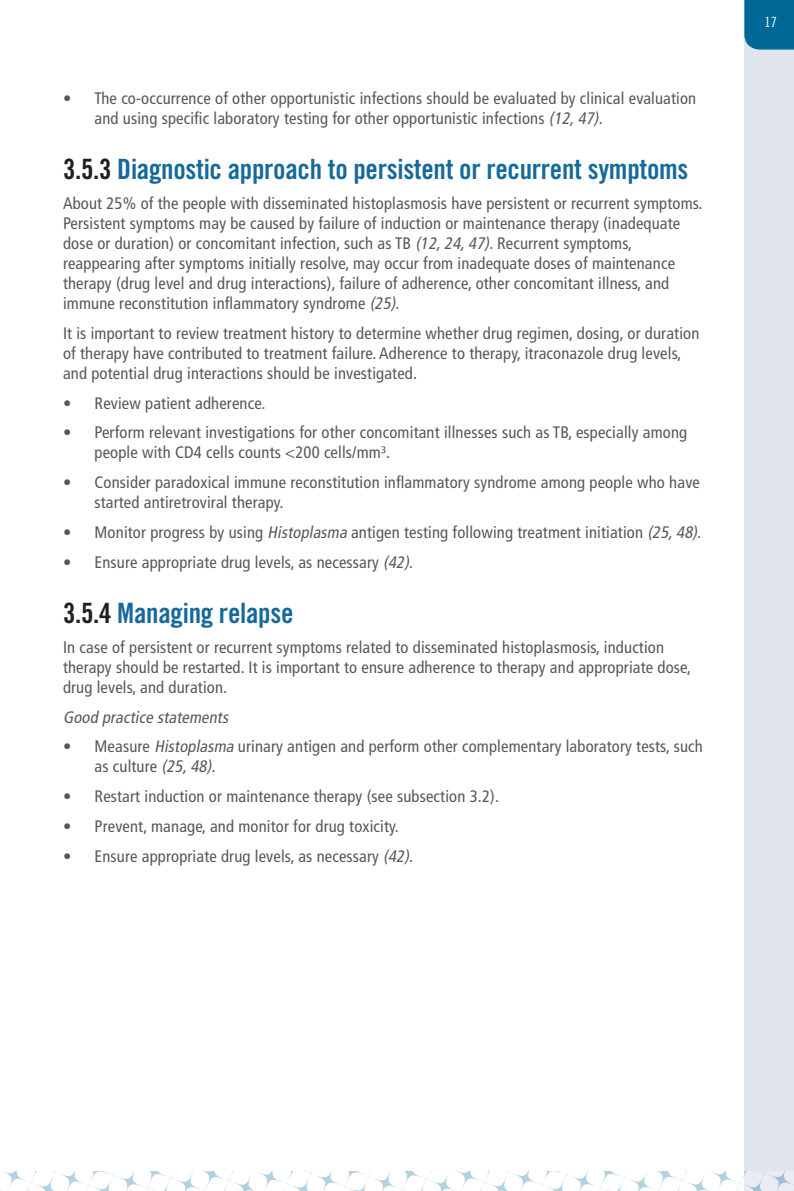
<style>
.page{position:relative;width:794px;height:1191px;background:#fff}
.page>*{position:absolute;margin:0;border:0;box-sizing:border-box;transform-origin:0 0}
.t1{font:28px "Trade Gothic LT Std Bd Cn 20";letter-spacing:-.01em;color:#166a9a}
.TEXTO_GENERAL_OK{font:condensed 16.62px/19.9px "Frutiger LT Std";letter-spacing:.01em;color:#57585a}
.TEXTO_GENERAL_OK-2{font:italic condensed 16.62px "Frutiger LT Std";color:#57585a}
.t2{font:14px "Trade Gothic LT Std Cn 18";color:#fff}
.s1{font-style:italic}
.s2{color:#231f20}
</style>
<div class="page">
<div style="left:744px;top:0;width:50px;height:1191px;background:#e0e5ed"></div>
<div style="left:744px;top:0;width:50px;height:50px;background:#006998"></div>
<svg style="left:0;top:1171px;width:791px;height:20px"></svg>
<p class="TEXTO_GENERAL_OK" style="left:94px;top:89px;width:603px;text-indent:-32px">• The co-occurrence of other opportunistic infections should be evaluated by clinical evaluation and using specific laboratory testing for other opportunistic infections <span class="s1">(12,47)</span>.</p>
<p class="t1" style="left:63px;top:152px;width:627px"><span class="s2">3.5.3</span> Diagnostic approach to persistent or recurrent symptoms</p>
<p class="TEXTO_GENERAL_OK" style="left:63px;top:193px;width:641px">About 25% of the people with disseminated histoplasmosis have persistent or recurrent symptoms.<br>Persistent symptoms may be caused by failure of induction or maintenance therapy (inadequate dose or duration) or concomitant infection, such as TB <span class="s1">(12,24,47)</span>. Recurrent symptoms, reappearing after symptoms initially resolve, may occur from inadequate doses of maintenance therapy (drug level and drug interactions), failure of adherence, other concomitant illness, and immune reconstitution inflammatory syndrome <span class="s1">(25)</span>.</p>
<p class="TEXTO_GENERAL_OK" style="left:63px;top:323px;width:638px">It is important to review treatment history to determine whether drug regimen, dosing, or duration of therapy have contributed to treatment failure. Adherence to therapy, itraconazole drug levels, and potential drug interactions should be investigated.</p>
<p class="TEXTO_GENERAL_OK" style="left:63px;top:393px;width:204px">• Review patient adherence.</p>
<p class="TEXTO_GENERAL_OK" style="left:94px;top:423px;width:594px;text-indent:-32px">• Perform relevant investigations for other concomitant illnesses such as TB, especially among people with CD4 cells counts &lt;200 cells/mm³.</p>
<p class="TEXTO_GENERAL_OK" style="left:94px;top:472px;width:607px;text-indent:-32px">• Consider paradoxical immune reconstitution inflammatory syndrome among people who have started antiretroviral therapy.</p>
<p class="TEXTO_GENERAL_OK" style="left:63px;top:522px;width:639px">• Monitor progress by using <span class="s1">Histoplasma</span> antigen testing following treatment initiation <span class="s1">(25,48)</span>.</p>
<p class="TEXTO_GENERAL_OK" style="left:63px;top:552px;width:352px">• Ensure appropriate drug levels, as necessary <span class="s1">(42)</span>.</p>
<p class="t1" style="left:63px;top:596px;width:232px"><span class="s2">3.5.4</span> Managing relapse</p>
<p class="TEXTO_GENERAL_OK" style="left:63px;top:637px;width:629px">In case of persistent or recurrent symptoms related to disseminated histoplasmosis, induction therapy should be restarted. It is important to ensure adherence to therapy and appropriate dose, drug levels, and duration.</p>
<p class="TEXTO_GENERAL_OK-2" style="left:63px;top:707px;width:170px">Good practice statements</p>
<p class="TEXTO_GENERAL_OK" style="left:94px;top:737px;width:610px;text-indent:-32px">• Measure <span class="s1">Histoplasma</span> urinary antigen and perform other complementary laboratory tests, such as culture <span class="s1">(25,48).</span></p>
<p class="TEXTO_GENERAL_OK" style="left:63px;top:786px;width:437px">• Restart induction or maintenance therapy (see subsection 3.2).</p>
<p class="TEXTO_GENERAL_OK" style="left:63px;top:816px;width:337px">• Prevent, manage, and monitor for drug toxicity.</p>
<p class="TEXTO_GENERAL_OK" style="left:63px;top:846px;width:352px">• Ensure appropriate drug levels, as necessary <span class="s1">(42)</span>.</p>
<p class="t2" style="left:764px;top:14px;width:14px">17</p>
</div>
